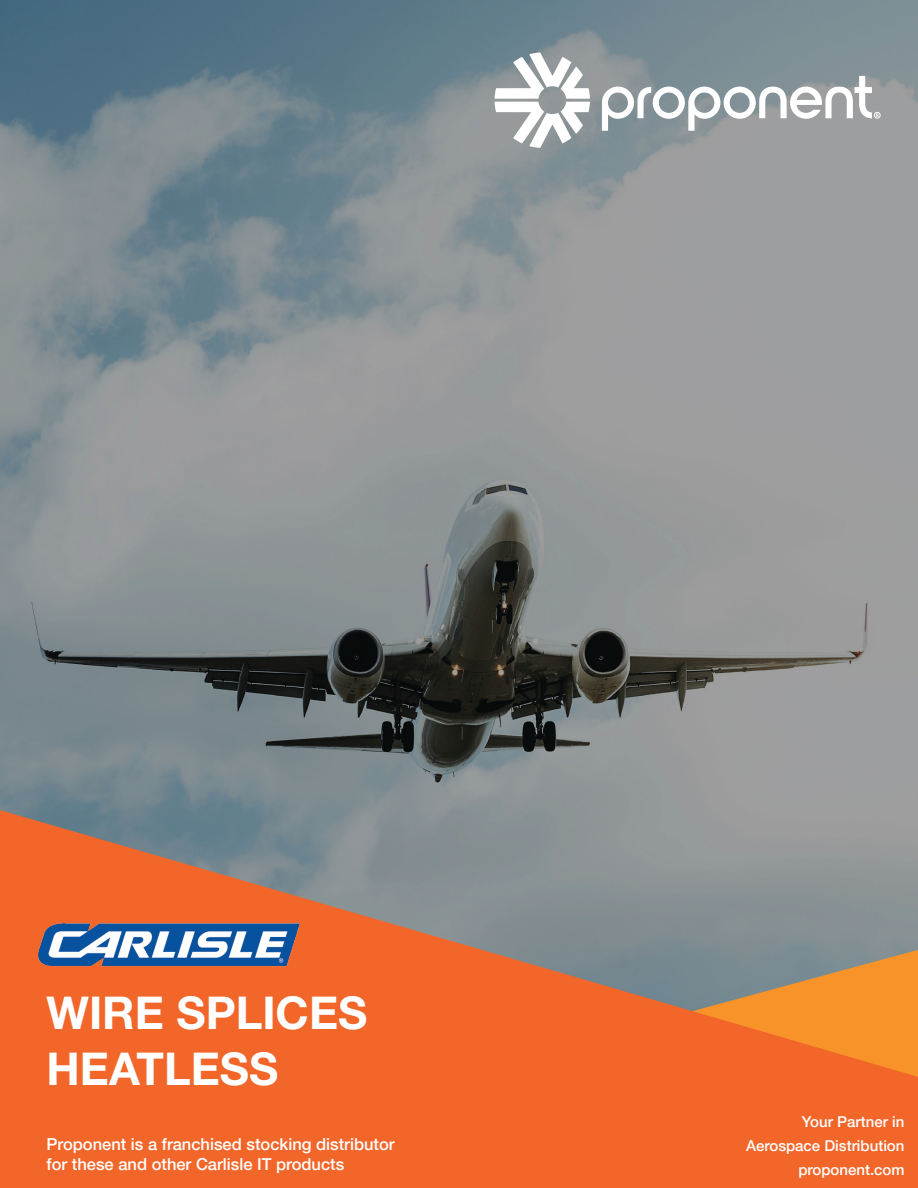
<style>
.page{position:relative;width:918px;height:1188px;background:#fff}
.page>*{position:absolute;margin:0;border:0;box-sizing:border-box;transform-origin:0 0}
.t1{font:700 45px/55.5px "Helvetica Neue LT Pro";color:#fff}
.t2{font:500 16.5px/19.5px "Helvetica Neue LT Pro";color:#fff}
.t3{font:500 15px/24px "Helvetica Neue LT Pro";color:#fff;text-align:right}
</style>
<div class="page">
<img style="left:0;top:0;width:918px;height:806px">
<svg style="left:0;top:806px;width:918px;height:382px;fill:#f2662a"></svg>
<svg style="left:495px;top:53px;width:95px;height:95px"></svg>
<svg style="left:602px;top:76px;width:279px;height:55px"></svg>
<img style="left:33px;top:922px;width:266px;height:46px">
<h1 class="t1" style="left:47px;top:985px;width:322px">WIRE SPLICES<br>HEATLESS</h1>
<p class="t2" style="left:47px;top:1134px;width:350px">Proponent is a franchised stocking distributor for these and other Carlisle IT products</p>
<p class="t3" style="left:746px;top:1109px;width:160px">Your Partner in<br>Aerospace Distribution proponent.com</p>
</div>
